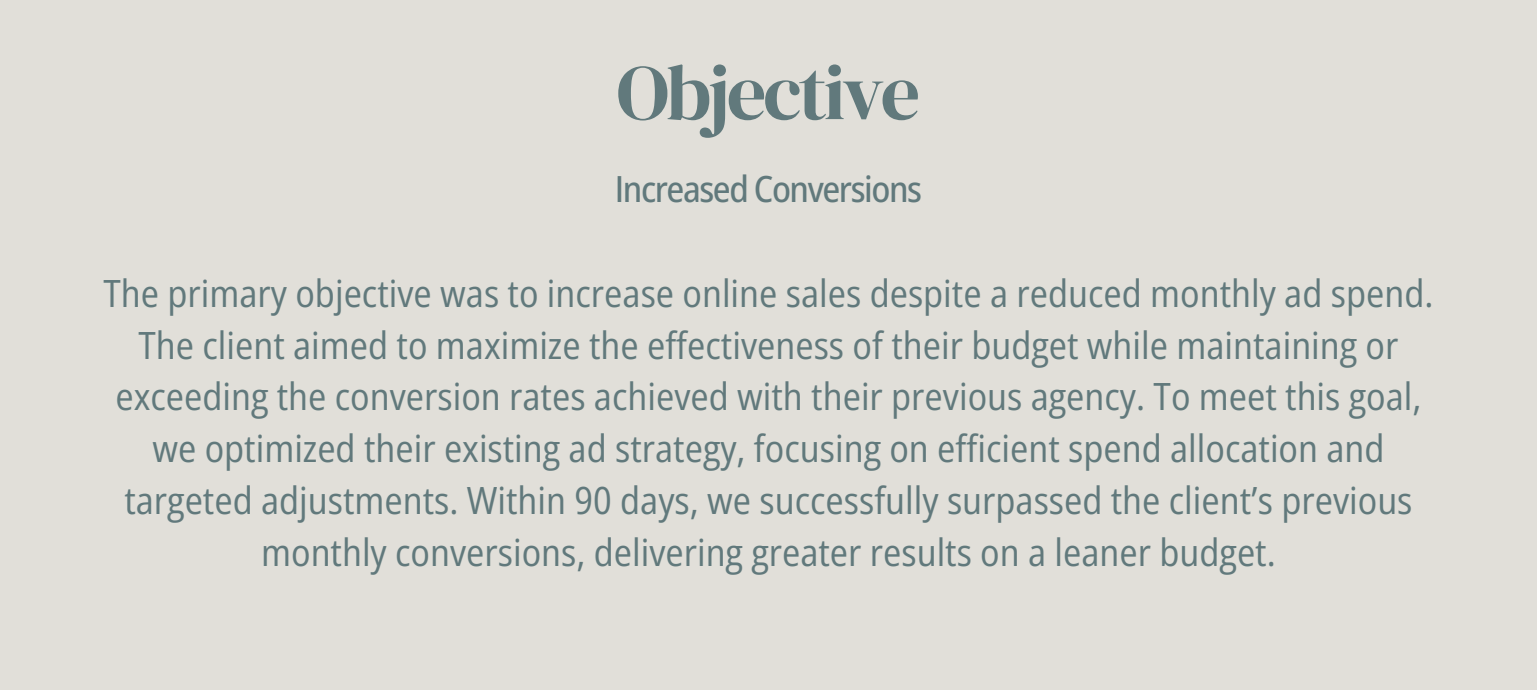
<style>
.page{position:relative;width:1537px;height:690px;background:#e1dfd9}
.page>*{position:absolute;margin:0;border:0;box-sizing:border-box;transform-origin:0 0}
.t1{font:78px "DM Serif Display";letter-spacing:-.04em;color:#61797c}
.t2{font:semi-condensed 37.5px/51.8px "Open Sans";color:#61797c;text-align:center}
.t3{font:500 semi-condensed 36px "Open Sans";letter-spacing:-.04em;color:#61797c}
</style>
<div class="page">
<h2 class="t1" style="left:617px;top:38px;width:305px">Objective</h2>
<h1 class="t3" style="left:615px;top:163px;width:309px">Increased Conversions</h1>
<p class="t2" style="left:104px;top:266px;width:1331px">The primary objective was to increase online sales despite a reduced monthly ad spend.<br>The client aimed to maximize the effectiveness of their budget while maintaining or exceeding the conversion rates achieved with their previous agency. To meet this goal, we optimized their existing ad strategy, focusing on efficient spend allocation and targeted adjustments. Within 90 days, we successfully surpassed the client’s previous monthly conversions, delivering greater results on a leaner budget.</p>
</div>
